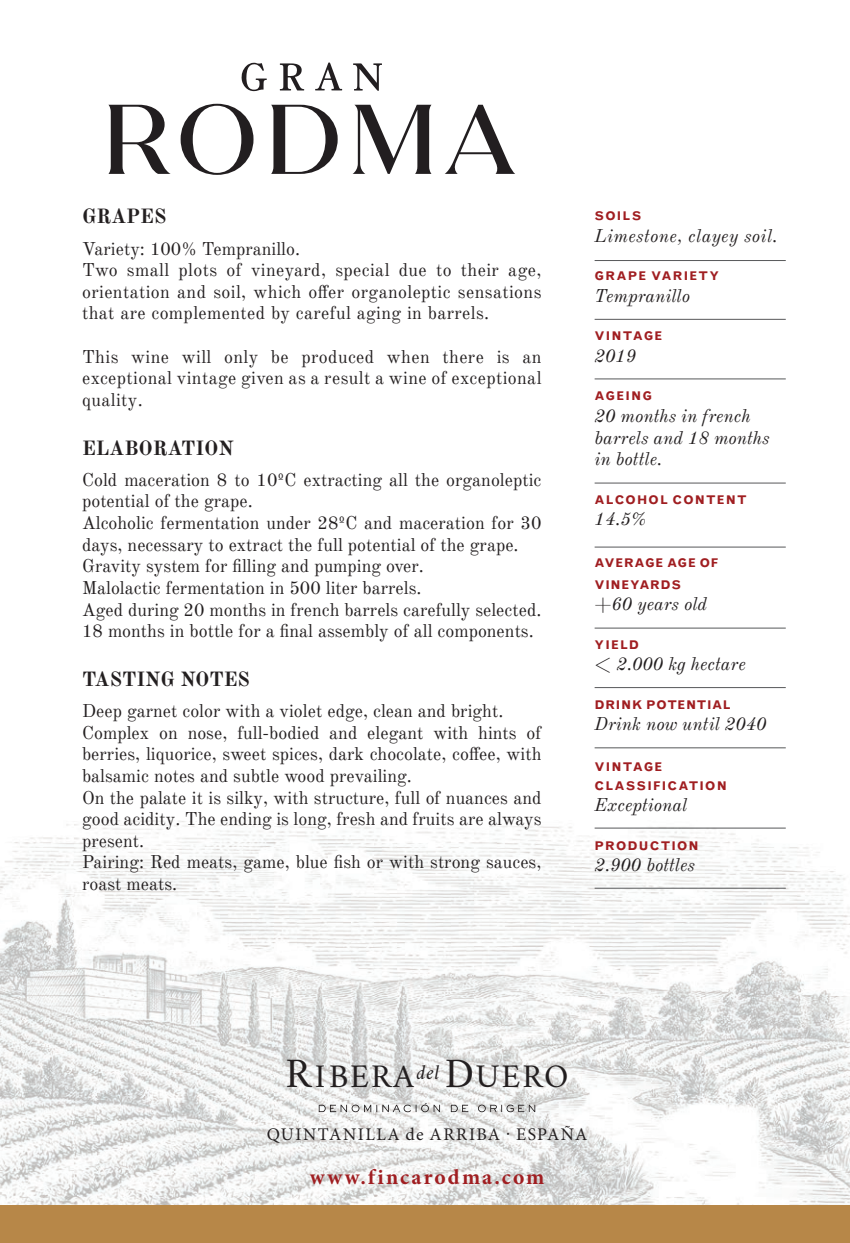
<style>
.page{position:relative;width:850px;height:1243px;background:#fff}
.page>*{position:absolute;margin:0;border:0;box-sizing:border-box;transform-origin:0 0}
.t1{font:33.4px "Amiri";letter-spacing:.055em;color:#231f20}
.t2{font:700 21.6px "Minion Pro";letter-spacing:.105em;color:#a01e21}
.t3{font:700 20px "Old Standard TT";color:#231f20}
.t4{font:18px/21.6px "Old Standard TT";color:#231f20;text-align:justify}
.t5{font:italic 18px/21.6px "Old Standard TT";color:#231f20}
.t6{font:italic 18px "Old Standard TT";letter-spacing:.02em;color:#231f20}
.t7{font:17.8px "Minion Pro";letter-spacing:.085em;color:#231f20}
.t8{font:700 12px/19.2px "Grotesque MT Std";letter-spacing:.09em;color:#a01e21}
.t9{font:700 12px/21.6px "Grotesque MT Std";letter-spacing:.055em;color:#a01e21}
.s1{font-size:42.4px}
</style>
<div class="page">
<img style="left:0;top:62px;width:850px;height:1143px">
<hr style="left:594px;top:888px;width:191px;height:1px;background:#57585a">
<hr style="left:594px;top:827px;width:191px;height:1px;background:#57585a">
<hr style="left:594px;top:747px;width:191px;height:1px;background:#57585a">
<hr style="left:594px;top:687px;width:191px;height:1px;background:#57585a">
<hr style="left:594px;top:628px;width:191px;height:1px;background:#57585a">
<hr style="left:594px;top:547px;width:191px;height:1px;background:#57585a">
<hr style="left:594px;top:483px;width:191px;height:1px;background:#57585a">
<hr style="left:594px;top:378px;width:191px;height:1px;background:#57585a">
<hr style="left:594px;top:319px;width:191px;height:1px;background:#57585a">
<hr style="left:594px;top:260px;width:191px;height:1px;background:#57585a">
<div style="left:0;top:1205px;width:850px;height:38px;background:#b78748"></div>
<svg style="left:108px;top:105px;width:63px;height:69px"></svg>
<svg style="left:181px;top:104px;width:72px;height:71px"></svg>
<svg style="left:271px;top:105px;width:67px;height:69px"></svg>
<svg style="left:352px;top:105px;width:79px;height:69px"></svg>
<svg style="left:444px;top:105px;width:71px;height:69px"></svg>
<svg style="left:280px;top:63px;width:24px;height:28px"></svg>
<svg style="left:241px;top:63px;width:26px;height:28px"></svg>
<svg style="left:315px;top:62px;width:27px;height:28px"></svg>
<svg style="left:353px;top:63px;width:29px;height:28px"></svg>
<svg style="left:319px;top:1103px;width:216px;height:9px"></svg>
<p class="t3" style="left:82px;top:204px;width:86px">GRAPES</p>
<p class="t4" style="left:82px;top:238px;width:219px">Variety: 100% Tempranillo.</p>
<p class="t4" style="left:82px;top:259px;width:461px">Two small plots of vineyard, special due to their age, orientation and soil, which offer organoleptic sensations that are complemented by careful aging in barrels.</p>
<p class="t4" style="left:82px;top:346px;width:461px">This wine will only be produced when there is an exceptional vintage given as a result a wine of exceptional quality.</p>
<p class="t3" style="left:82px;top:435px;width:153px">ELABORATION</p>
<p class="t4" style="left:82px;top:469px;width:461px">Cold maceration 8 to 10ºC extracting all the organoleptic potential of the grape.</p>
<p class="t4" style="left:82px;top:512px;width:461px">Alcoholic fermentation under 28ºC and maceration for 30 days, necessary to extract the full potential of the grape.</p>
<p class="t4" style="left:82px;top:555px;width:343px">Gravity system for filling and pumping over.</p>
<p class="t4" style="left:82px;top:577px;width:341px">Malolactic fermentation in 500 liter barrels.</p>
<p class="t4" style="left:82px;top:599px;width:461px">Aged during 20 months in french barrels carefully selected.</p>
<p class="t4" style="left:82px;top:620px;width:453px">18 months in bottle for a final assembly of all components.</p>
<p class="t3" style="left:82px;top:667px;width:169px">TASTING NOTES</p>
<p class="t4" style="left:82px;top:700px;width:423px">Deep garnet color with a violet edge, clean and bright.</p>
<p class="t4" style="left:82px;top:722px;width:461px">Complex on nose, full-bodied and elegant with hints of berries, liquorice, sweet spices, dark chocolate, coffee, with balsamic notes and subtle wood prevailing.</p>
<p class="t4" style="left:82px;top:787px;width:461px">On the palate it is silky, with structure, full of nuances and good acidity. The ending is long, fresh and fruits are always present.</p>
<p class="t4" style="left:82px;top:851px;width:461px">Pairing: Red meats, game, blue fish or with strong sauces, roast meats.</p>
<p class="t8" style="left:594px;top:206px;width:48px">SOILS</p>
<p class="t6" style="left:594px;top:225px;width:184px">Limestone, clayey soil.</p>
<p class="t8" style="left:594px;top:266px;width:126px">GRAPE VARIETY</p>
<p class="t5" style="left:594px;top:285px;width:97px">Tempranillo</p>
<p class="t8" style="left:594px;top:326px;width:69px">VINTAGE</p>
<p class="t5" style="left:594px;top:345px;width:43px">2019</p>
<p class="t8" style="left:594px;top:386px;width:59px">AGEING</p>
<p class="t5" style="left:594px;top:405px;width:177px">20 months in french barrels and 18 months in bottle.</p>
<p class="t8" style="left:594px;top:490px;width:153px">ALCOHOL CONTENT</p>
<p class="t5" style="left:594px;top:508px;width:53px">14.5%</p>
<p class="t9" style="left:594px;top:552px;width:125px">AVERAGE AGE OF<br>VINEYARDS</p>
<p class="t5" style="left:594px;top:593px;width:114px">+60 years old</p>
<p class="t8" style="left:594px;top:635px;width:46px">YIELD</p>
<p class="t5" style="left:594px;top:653px;width:153px">&lt; 2.000 kg hectare</p>
<p class="t9" style="left:594px;top:694px;width:138px">DRINK POTENTIAL</p>
<p class="t5" style="left:594px;top:713px;width:174px">Drink now until 2040</p>
<p class="t8" style="left:594px;top:756px;width:134px">VINTAGE<br>CLASSIFICATION</p>
<p class="t5" style="left:594px;top:794px;width:94px">Exceptional</p>
<p class="t8" style="left:594px;top:836px;width:106px">PRODUCTION</p>
<p class="t5" style="left:594px;top:854px;width:102px">2.900 bottles</p>
<p class="t1" style="left:285px;top:1056px;width:284px"><span class="s1">R</span>IBERA<sup>del</sup> <span class="s1">D</span>UERO</p>
<p class="t7" style="left:267px;top:1122px;width:322px">QUINTANILLA de ARRIBA · ESPAÑA</p>
<p class="t2" style="left:310px;top:1161px;width:236px">www.fincarodma.com</p>
</div>
